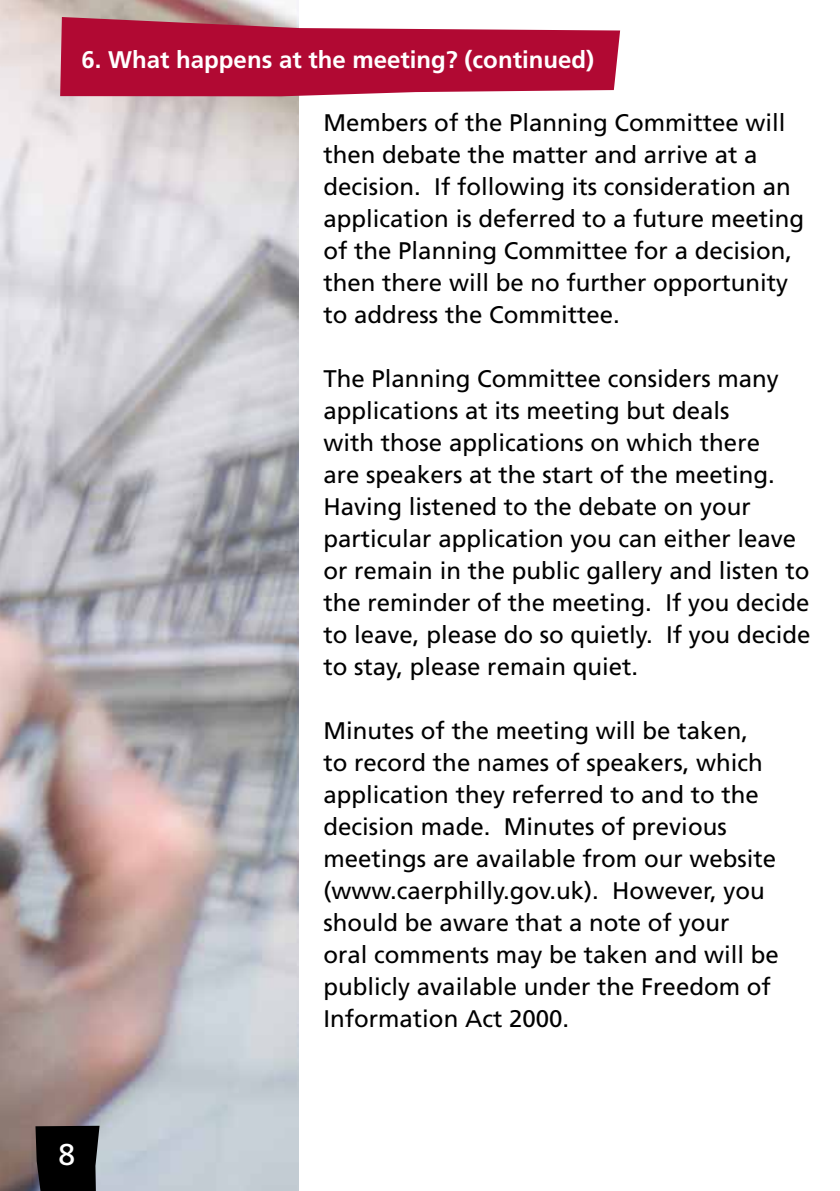
<style>
.page{position:relative;width:840px;height:1191px;background:#fff}
.page>*{position:absolute;margin:0;border:0;box-sizing:border-box;transform-origin:0 0}
.t1{font:30px "Frutiger";color:#fff}
.t2{font:24px/32px "Frutiger";color:#000}
.t3{font:700 24px "Frutiger";color:#fff}
</style>
<div class="page">
<img style="left:0;top:0;width:298px;height:1191px">
<svg style="left:35px;top:1125px;width:64px;height:66px;background:#0c0c0d"></svg>
<svg style="left:60px;top:17px;width:559px;height:79px;background:#ba2b4e"></svg>
<p class="t3" style="left:81px;top:45px;width:514px">6. What happens at the meeting? (continued)</p>
<p class="t2" style="left:323px;top:106px;width:482px">Members of the Planning Committee will then debate the matter and arrive at a decision. If following its consideration an application is deferred to a future meeting of the Planning Committee for a decision, then there will be no further opportunity to address the Committee.</p>
<p class="t2" style="left:323px;top:362px;width:488px">The Planning Committee considers many applications at its meeting but deals<br>with those applications on which there<br>are speakers at the start of the meeting.<br>Having listened to the debate on your particular application you can either leave or remain in the public gallery and listen to the reminder of the meeting. If you decide to leave, please do so quietly. If you decide to stay, please remain quiet.</p>
<p class="t2" style="left:323px;top:714px;width:456px">Minutes of the meeting will be taken,<br>to record the names of speakers, which application they referred to and to the decision made. Minutes of previous meetings are available from our website (www.caerphilly.gov.uk). However, you should be aware that a note of your oral comments may be taken and will be publicly available under the Freedom of Information Act 2000.</p>
<p class="t1" style="left:58px;top:1137px;width:18px">8</p>
</div>
